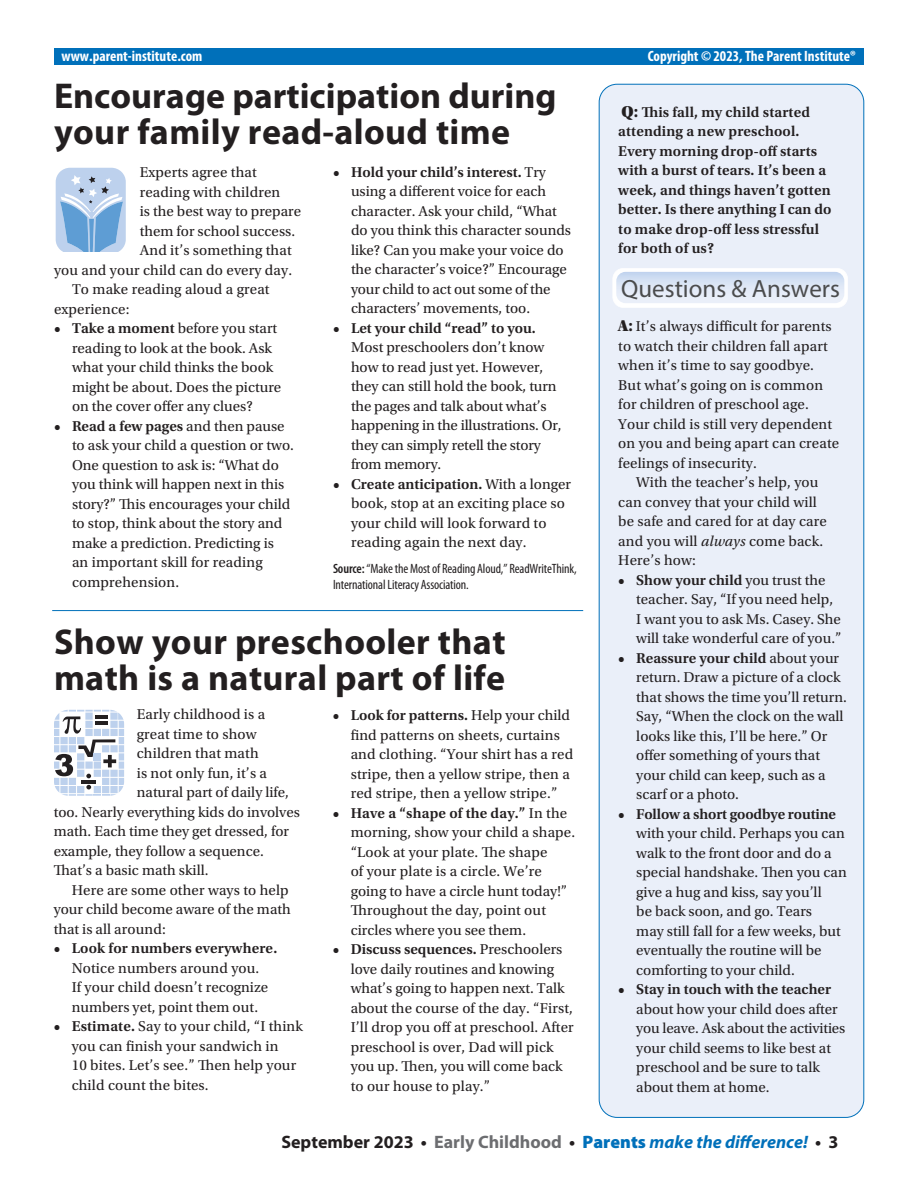
<style>
.page{position:relative;width:918px;height:1188px;background:#fff}
.page>*{position:absolute;margin:0;border:0;box-sizing:border-box;transform-origin:0 0}
.t1{font:700 36px/36px "Myriad Pro";letter-spacing:.01em;color:#231f20}
.t2{font:24.9px "Block Berthold BQ";color:#4b4c4d}
.t3{font:italic 700 18px "Myriad Pro";color:#0070ba}
.t4{font:15px/19.5px "Utopia Std";color:#231f20}
.t5{font:600 15px/19.5px "Utopia Std";letter-spacing:.01em;color:#231f20}
.t6{font:700 condensed 15px "Myriad Pro";color:#fff}
.t7{font:600 15px "Utopia Std";letter-spacing:-.01em;color:#231f20}
.t8{font:condensed 13.5px/16.5px "Myriad Pro";letter-spacing:-.01em;color:#231f20}
.s1{font-weight:600}
.s2{font-family:"Utopia Std Black Headline";font-weight:400;font-size:16.5px}
.s3{font-family:"Utopia Std Black Headline";font-size:16.5px}
.s4{font-style:italic}
.s5{font-style:normal;color:#231f20}
.s6{font-style:normal;color:#6c6d70}
.s7{font-weight:900;font-style:normal}
</style>
<div class="page">
<div style="left:54px;top:49px;width:810px;height:16px;background:#0070ba"></div>
<div style="left:599px;top:84px;width:265px;height:1033px;background:#eaeff9;border-radius:18px"></div>
<hr style="left:52px;top:610px;width:531px;height:1px;background:#0070ba">
<svg style="left:54px;top:709px;width:70px;height:87px"></svg>
<svg style="left:612px;top:268px;width:236px;height:40px"></svg>
<img style="left:616px;top:272px;width:228px;height:31px">
<svg style="left:55px;top:167px;width:71px;height:85px;background:#a3c3e4"></svg>
<p class="t6" style="left:62px;top:46px;width:142px">www.parent-institute.com</p>
<p class="t6" style="left:648px;top:46px;width:210px">Copyright © 2023, The Parent Institute®</p>
<h1 class="t1" style="left:54px;top:77px;width:504px">Encourage participation during your family read-aloud time</h1>
<p class="t4" style="left:140px;top:163px;width:118px">Experts agree that</p>
<p class="t4" style="left:140px;top:183px;width:142px">reading with children</p>
<p class="t4" style="left:140px;top:202px;width:163px">is the best way to prepare</p>
<p class="t4" style="left:140px;top:222px;width:157px">them for school success.</p>
<p class="t4" style="left:140px;top:241px;width:153px">And it’s something that</p>
<p class="t4" style="left:54px;top:261px;width:240px">you and your child can do every day.</p>
<p class="t4" style="left:72px;top:280px;width:199px">To make reading aloud a great</p>
<p class="t4" style="left:54px;top:300px;width:77px">experience:</p>
<p class="t4" style="left:72px;top:319px;width:211px;text-indent:-18px"><span class="s1">• Take a moment</span> before you start reading to look at the book. Ask what your child thinks the book might be about. Does the picture on the cover offer any clues?</p>
<p class="t4" style="left:72px;top:417px;width:223px;text-indent:-18px"><span class="s1">• Read a few pages</span> and then pause to ask your child a question or two.<br>One question to ask is: “What do you think will happen next in this story?” This encourages your child to stop, think about the story and make a prediction. Predicting is an important skill for reading comprehension.</p>
<p class="t4" style="left:351px;top:163px;width:222px;text-indent:-18px"><span class="s1">• Hold your child’s interest.</span> Try using a different voice for each character. Ask your child, “What do you think this character sounds like? Can you make your voice do the character’s voice?” Encourage your child to act out some of the characters’ movements, too.</p>
<p class="t5" style="left:333px;top:318px;width:204px">• Let your child “read” to you.</p>
<p class="t4" style="left:351px;top:338px;width:212px">Most preschoolers don’t know how to read just yet. However, they can still hold the book, turn the pages and talk about what’s happening in the illustrations. Or, they can simply retell the story from memory.</p>
<p class="t4" style="left:351px;top:475px;width:222px;text-indent:-18px"><span class="s1">• Create anticipation.</span> With a longer book, stop at an exciting place so your child will look forward to reading again the next day.</p>
<p class="t8" style="left:333px;top:560px;width:245px"><span class="s1">Source:</span> “Make the Most of Reading Aloud,” ReadWriteThink,<br>International Literacy Association.</p>
<h1 class="t1" style="left:54px;top:623px;width:453px">Show your preschooler that math is a natural part of life</h1>
<p class="t4" style="left:137px;top:705px;width:130px">Early childhood is a</p>
<p class="t4" style="left:137px;top:724px;width:121px">great time to show</p>
<p class="t4" style="left:137px;top:744px;width:123px">children that math</p>
<p class="t4" style="left:137px;top:763px;width:132px">is not only fun, it’s a</p>
<p class="t4" style="left:137px;top:783px;width:154px">natural part of daily life,</p>
<p class="t4" style="left:54px;top:802px;width:248px">too. Nearly everything kids do involves</p>
<p class="t4" style="left:54px;top:822px;width:237px">math. Each time they get dressed, for</p>
<p class="t4" style="left:54px;top:841px;width:212px">example, they follow a sequence.</p>
<p class="t4" style="left:54px;top:861px;width:156px">That’s a basic math skill.</p>
<p class="t4" style="left:72px;top:880px;width:219px">Here are some other ways to help</p>
<p class="t4" style="left:54px;top:900px;width:239px">your child become aware of the math</p>
<p class="t4" style="left:54px;top:919px;width:114px">that is all around:</p>
<p class="t5" style="left:54px;top:939px;width:225px">• Look for numbers everywhere.</p>
<p class="t4" style="left:72px;top:958px;width:198px">Notice numbers around you.<br>If your child doesn’t recognize numbers yet, point them out.</p>
<p class="t4" style="left:72px;top:1017px;width:233px;text-indent:-18px"><span class="s1">• Estimate.</span> Say to your child, “I think you can finish your sandwich in<br>10 bites. Let’s see.” Then help your child count the bites.</p>
<p class="t4" style="left:351px;top:706px;width:224px;text-indent:-18px"><span class="s1">• Look for patterns.</span> Help your child find patterns on sheets, curtains and clothing. “Your shirt has a red stripe, then a yellow stripe, then a red stripe, then a yellow stripe.”</p>
<p class="t4" style="left:351px;top:803px;width:226px;text-indent:-18px"><span class="s1">• Have a “shape of the day.”</span> In the morning, show your child a shape. “Look at your plate. The shape<br>of your plate is a circle. We’re going to have a circle hunt today!”<br>Throughout the day, point out circles where you see them.</p>
<p class="t4" style="left:351px;top:940px;width:225px;text-indent:-18px"><span class="s1">• Discuss sequences.</span> Preschoolers love daily routines and knowing what’s going to happen next. Talk about the course of the day. “First,<br>I’ll drop you off at preschool. After preschool is over, Dad will pick you up. Then, you will come back to our house to play.”</p>
<p class="t5" style="left:618px;top:102px;width:215px"><span class="s2">Q:</span> This fall, my child started attending a new preschool.<br>Every morning drop-off starts with a burst of tears. It’s been a week, and things haven’t gotten better. Is there anything I can do to make drop-off less stressful for both of us?</p>
<h2 class="t2" style="left:621px;top:273px;width:220px">Questions &amp; Answers</h2>
<p class="t4" style="left:618px;top:317px;width:222px"><span class="s3">A:</span> It’s always difficult for parents to watch their children fall apart when it’s time to say goodbye.<br>But what’s going on is common for children of preschool age.<br>Your child is still very dependent on you and being apart can create feelings of insecurity.</p>
<p class="t4" style="left:618px;top:473px;width:210px;text-indent:18px">With the teacher’s help, you can convey that your child will be safe and cared for at day care and you will <span class="s4">always</span> come back.<br>Here’s how:</p>
<p class="t4" style="left:636px;top:570px;width:207px;text-indent:-18px"><span class="s1">• Show your child</span> you trust the teacher. Say, “If you need help,<br>I want you to ask Ms. Casey. She will take wonderful care of you.”</p>
<p class="t4" style="left:636px;top:648px;width:212px;text-indent:-18px"><span class="s1">• Reassure your child</span> about your return. Draw a picture of a clock that shows the time you’ll return.<br>Say, “When the clock on the wall looks like this, I’ll be here.” Or offer something of yours that your child can keep, such as a scarf or a photo.</p>
<p class="t7" style="left:618px;top:805px;width:219px">• Follow a short goodbye routine</p>
<p class="t4" style="left:636px;top:824px;width:212px">with your child. Perhaps you can walk to the front door and do a special handshake. Then you can give a hug and kiss, say you’ll<br>be back soon, and go. Tears<br>may still fall for a few weeks, but eventually the routine will be comforting to your child.</p>
<p class="t5" style="left:618px;top:980px;width:214px">• Stay in touch with the teacher</p>
<p class="t4" style="left:636px;top:999px;width:211px">about how your child does after you leave. Ask about the activities your child seems to like best at preschool and be sure to talk about them at home.</p>
<p class="t3" style="left:281px;top:1130px;width:559px"><span class="s5">September 2023 •</span> <span class="s6">Early Childhood</span> <span class="s5">•</span> <span class="s7">Parents</span> make the difference! <span class="s5">• 3</span></p>
</div>
